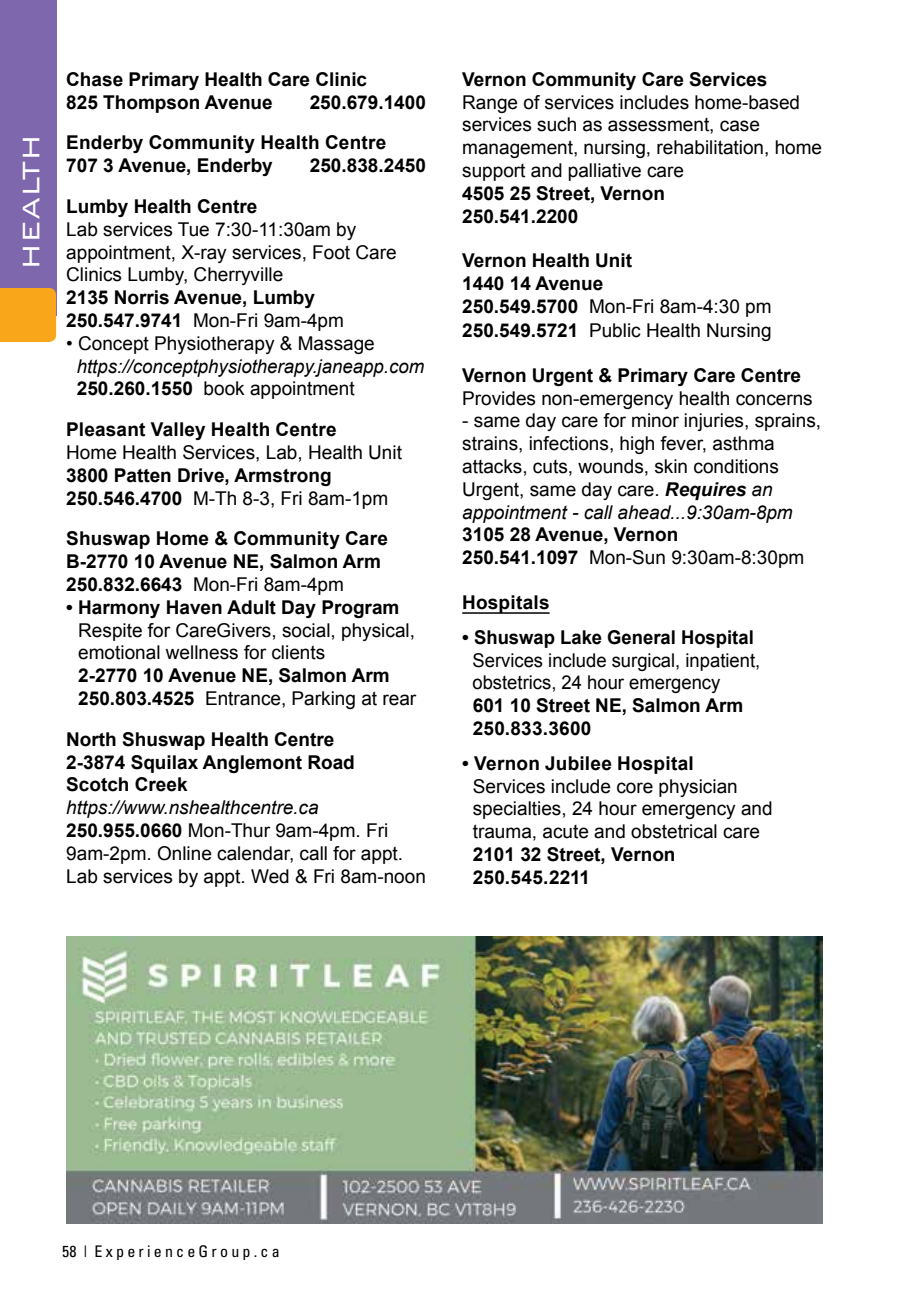
<style>
.page{position:relative;width:900px;height:1296px;background:#fff}
.page>*{position:absolute;margin:0;border:0;box-sizing:border-box;transform-origin:0 0}
.t1{font:300 32px "Bank Gothic BT";color:#fff}
.t2{font:700 19px/22.8px "Arial";color:#000}
.t3{font:19px/22.8px "Arial";color:#000}
.t4{font:italic 19px/22.8px "Arial";color:#000}
.t5{font:condensed 16px "Univers";letter-spacing:.2em;color:#000}
.s1{font-weight:400}
.s2{font-weight:700;font-style:normal}
.s3{font-style:normal}
.s4{font-style:italic}
.s5{font-weight:700}
.s6{font-weight:700;font-style:italic}
</style>
<div class="page">
<div style="left:0;top:0;width:56px;height:315px;background:#7e67ad"></div>
<div style="left:0;top:288px;width:56px;height:54px;background:#faa61a"></div>
<hr style="left:462px;top:612px;width:88px;height:2px;background:#000">
<img style="left:66px;top:936px;width:756px;height:288px">
<h1 class="t1" style="left:14px;top:270px;width:138px;rotate:-90deg">HEALTH</h1>
<p class="t2" style="left:66px;top:68px;width:302px">Chase Primary Health Care Clinic<br>825 Thompson Avenue</p>
<p class="t2" style="left:66px;top:82px;width:361px;line-height:40.8px;text-indent:244px">250.679.1400<br>Enderby Community Health Centre</p>
<p class="t2" style="left:66px;top:155px;width:208px">707 3 Avenue, Enderby</p>
<p class="t2" style="left:310px;top:155px;width:118px">250.838.2450</p>
<p class="t2" style="left:66px;top:196px;width:193px">Lumby Health Centre</p>
<p class="t3" style="left:66px;top:218px;width:332px">Lab services Tue 7:30-11:30am by appointment, X-ray services, Foot Care<br>Clinics Lumby, Cherryville</p>
<p class="t2" style="left:66px;top:287px;width:279px">2135 Norris Avenue, Lumby<br>250.547.9741 <span class="s1">Mon-Fri 9am-4pm</span></p>
<p class="t3" style="left:66px;top:332px;width:310px">• Concept Physiotherapy &amp; Massage</p>
<p class="t4" style="left:77px;top:355px;width:349px">https://conceptphysiotherapy.janeapp.com<br><span class="s2">250.260.1550</span> <span class="s3">book appointment</span></p>
<p class="t2" style="left:66px;top:419px;width:272px">Pleasant Valley Health Centre</p>
<p class="t3" style="left:66px;top:441px;width:337px">Home Health Services, Lab, Health Unit</p>
<p class="t2" style="left:66px;top:464px;width:324px">3800 Patten Drive, Armstrong<br>250.546.4700 <span class="s1">M-Th 8-3, Fri 8am-1pm</span></p>
<p class="t2" style="left:66px;top:528px;width:323px">Shuswap Home &amp; Community Care<br>B-2770 10 Avenue NE, Salmon Arm<br>250.832.6643 <span class="s1">Mon-Fri 8am-4pm</span></p>
<p class="t2" style="left:66px;top:596px;width:335px">• Harmony Haven Adult Day Program</p>
<p class="t3" style="left:78px;top:619px;width:338px">Respite for CareGivers, social, physical, emotional wellness for clients</p>
<p class="t2" style="left:78px;top:665px;width:339px">2-2770 10 Avenue NE, Salmon Arm<br>250.803.4525 <span class="s1">Entrance, Parking at rear</span></p>
<p class="t2" style="left:66px;top:728px;width:290px">North Shuswap Health Centre<br>2-3874 Squilax Anglemont Road<br>Scotch Creek</p>
<p class="t3" style="left:66px;top:796px;width:361px"><span class="s4">https://www.nshealthcentre.ca </span><span class="s5">250.955.0660</span> Mon-Thur 9am-4pm. Fri 9am-2pm. Online calendar, call for appt.<br>Lab services by appt. Wed &amp; Fri 8am-noon</p>
<p class="t2" style="left:462px;top:68px;width:307px">Vernon Community Care Services</p>
<p class="t3" style="left:462px;top:91px;width:361px">Range of services includes home-based services such as assessment, case management, nursing, rehabilitation, home support and palliative care</p>
<p class="t2" style="left:462px;top:182px;width:204px">4505 25 Street, Vernon<br>250.541.2200</p>
<p class="t2" style="left:462px;top:250px;width:311px">Vernon Health Unit<br>1440 14 Avenue<br>250.549.5700 <span class="s1">Mon-Fri 8am-4:30 pm<br></span>250.549.5721 <span class="s1">Public Health Nursing</span></p>
<p class="t2" style="left:462px;top:364px;width:340px">Vernon Urgent &amp; Primary Care Centre</p>
<p class="t3" style="left:462px;top:387px;width:352px">Provides non-emergency health concerns</p>
<p class="t3" style="left:462px;top:410px;width:360px">- same day care for minor injuries, sprains, strains, infections, high fever, asthma attacks, cuts, wounds, skin conditions Urgent, same day care. <span class="s6">Requires</span> <span class="s4">an appointment - call ahead...9:30am-8pm</span></p>
<p class="t2" style="left:462px;top:524px;width:344px">3105 28 Avenue, Vernon<br>250.541.1097 <span class="s1">Mon-Sun 9:30am-8:30pm</span></p>
<p class="t2" style="left:462px;top:592px;width:89px">Hospitals</p>
<p class="t2" style="left:462px;top:626px;width:293px">• Shuswap Lake General Hospital</p>
<p class="t3" style="left:472px;top:649px;width:289px">Services include surgical, inpatient, obstetrics, 24 hour emergency</p>
<p class="t2" style="left:473px;top:695px;width:272px">601 10 Street NE, Salmon Arm<br>250.833.3600</p>
<p class="t2" style="left:462px;top:752px;width:233px">• Vernon Jubilee Hospital</p>
<p class="t3" style="left:473px;top:775px;width:301px">Services include core physician specialties, 24 hour emergency and trauma, acute and obstetrical care</p>
<p class="t2" style="left:473px;top:844px;width:204px">2101 32 Street, Vernon<br>250.545.2211</p>
<p class="t5" style="left:62px;top:1241px;width:219px">58 | ExperienceGroup.ca</p>
</div>
